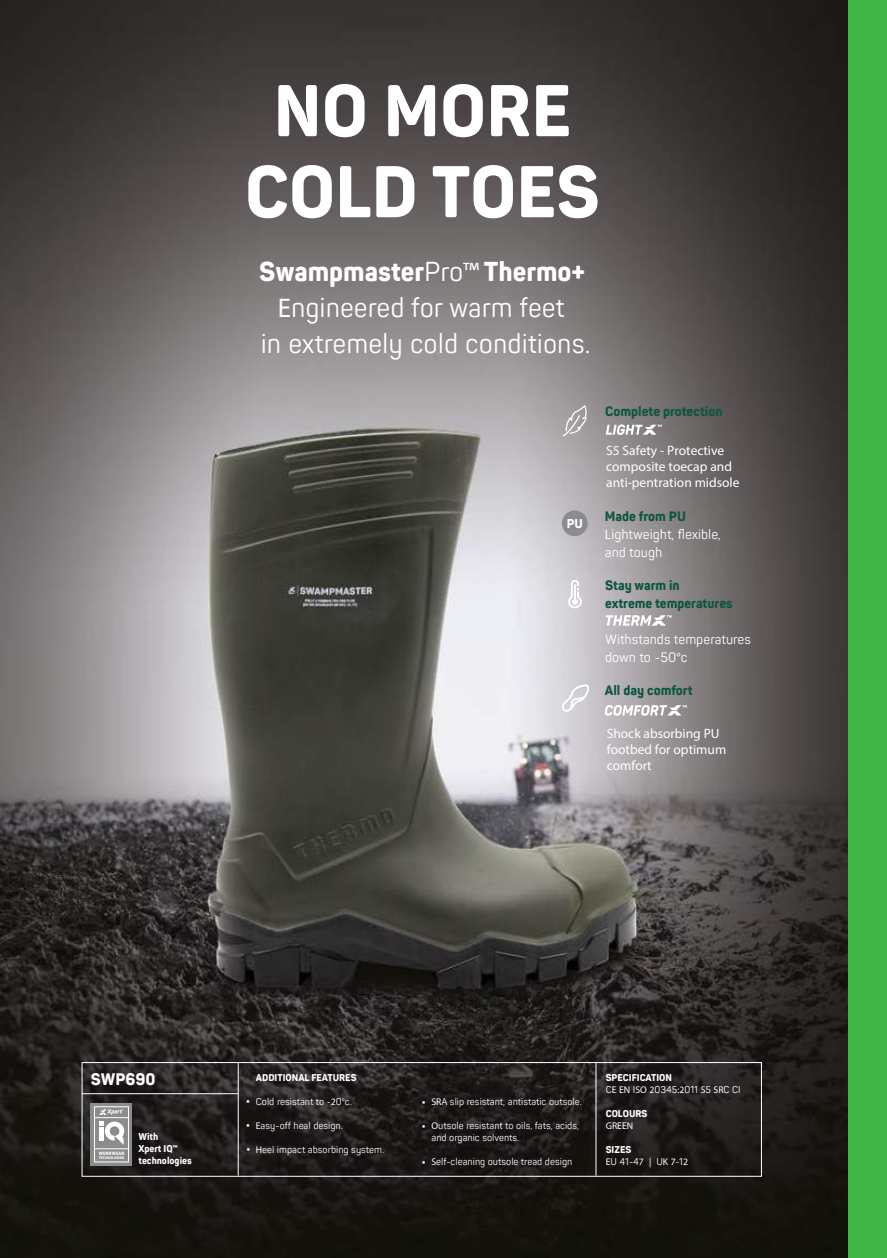
<style>
.page{position:relative;width:887px;height:1258px;background:#fff}
.page>*{position:absolute;margin:0;border:0;box-sizing:border-box;transform-origin:0 0}
.t1{font:800 72px/81px "Panton Narrow";color:#fff;text-align:center}
.t2{font:27px/36px "Panton Narrow";color:#fff;text-align:center}
.t3{font:800 16.5px "Panton Narrow";color:#fff}
.t4{font:13.5px/16.2px "Myriad Pro";color:#fff}
.t5{font:13.5px/18px "Panton Narrow";color:#fff}
.t6{font:800 13.5px/18px "Panton Narrow";color:#0f5640}
.t7{font:800 12.75px "Panton Narrow";color:#fff}
.t8{font:9.75px/12px "Panton Narrow";color:#fff}
.t9{font:800 9.75px/12px "Panton Narrow";color:#fff}
.t10{font:9.75px "Myriad Pro";color:#fff}
.t11{font:800 4.65px "Panton Narrow";color:#fff}
.t12{font:800 3.6px "Panton Narrow";color:#fff}
.s1{font-weight:800}
.s2{font-family:"Myriad Pro"}
.s3{font-weight:800;color:#0f5640}
.s4{font-weight:400}
.s5{font-family:"Myriad Pro";font-weight:400}
</style>
<div class="page">
<div style="left:847px;top:0;width:40px;height:1258px;background:#41b546"></div>
<img style="left:0;top:0;width:847px;height:1258px">
<div style="left:82px;top:1062px;width:680px;height:114px;border:1px solid #fff"></div>
<hr style="left:238px;top:1062px;width:1px;height:113px;background:#fff">
<hr style="left:595px;top:1062px;width:1px;height:113px;background:#fff">
<hr style="left:82px;top:1093px;width:156px;height:1px;background:#fff">
<div style="left:91px;top:1103px;width:41px;height:62px;background:#8b8d8d"></div>
<svg style="left:94px;top:1106px;width:35px;height:57px"></svg>
<div style="left:562px;top:510px;width:26px;height:26px;background:#8b8c8d;border-radius:50%"></div>
<svg style="left:606px;top:424px;width:56px;height:11px"></svg>
<svg style="left:561px;top:405px;width:26px;height:32px"></svg>
<svg style="left:568px;top:580px;width:14px;height:28px"></svg>
<svg style="left:606px;top:615px;width:65px;height:11px"></svg>
<svg style="left:604px;top:705px;width:83px;height:11px"></svg>
<svg style="left:562px;top:685px;width:27px;height:26px"></svg>
<h1 class="t1" style="left:245px;top:70px;width:356px">NO MORE<br>COLD TOES</h1>
<h2 class="t2" style="left:259px;top:256px;width:333px"><span class="s1">Swampmaster</span>Pro<span class="s2">™</span> <span class="s1">Thermo+<br></span><span class="s2">E</span>ngineered for warm feet<br>in extremely cold conditions.</h2>
<h3 class="t7" style="left:567px;top:515px;width:18px">PU</h3>
<h3 class="t6" style="left:605px;top:402px;width:119px">Complete protection</h3>
<h3 class="t4" style="left:606px;top:442px;width:135px">S5 Safety - Protective composite toecap and anti-pentration midsole</h3>
<h3 class="t5" style="left:605px;top:508px;width:118px"><span class="s3">Made from PU<br></span><span class="s2">L</span>ightweight, flexible, and tough</h3>
<h3 class="t6" style="left:605px;top:575px;width:129px">Stay warm in<br>extreme temperatures</h3>
<h3 class="t5" style="left:605px;top:631px;width:147px">Withstands temperatures down to -50<span class="s2">°</span>c</h3>
<h3 class="t6" style="left:605px;top:681px;width:89px">All day comfort</h3>
<h3 class="t4" style="left:607px;top:725px;width:121px">Shock absorbing PU footbed for optimum comfort</h3>
<h3 class="t3" style="left:91px;top:1068px;width:66px">SWP690</h3>
<p class="t11" style="left:99px;top:1150px;width:27px">WORKWEAR</p>
<p class="t12" style="left:99px;top:1155px;width:27px">TECHNOLOGIES</p>
<p class="t9" style="left:138px;top:1130px;width:55px">With<br>Xpert IQ™ technologies</p>
<p class="t9" style="left:256px;top:1071px;width:102px">ADDITIONAL FEATURES</p>
<p class="t8" style="left:256px;top:1096px;width:97px">Cold resistant to -<span class="s2">2</span>0<span class="s2">°</span>c.</p>
<p class="t8" style="left:256px;top:1120px;width:88px"><span class="s2">E</span>asy-off heal design.</p>
<p class="t8" style="left:256px;top:1144px;width:130px"><span class="s2">H</span>eel impact absorbing system.</p>
<p class="t9" style="left:246px;top:1094px;width:5px">•</p>
<p class="t9" style="left:246px;top:1118px;width:5px">•</p>
<p class="t9" style="left:247px;top:1142px;width:5px">•</p>
<p class="t8" style="left:431px;top:1096px;width:152px"><span class="s2">SR</span>A slip resistant, antistatic outsole.</p>
<p class="t8" style="left:431px;top:1120px;width:149px"><span class="s2">O</span>utsole resistant to oils, fats, acids, and organic solvents.</p>
<p class="t8" style="left:431px;top:1156px;width:142px"><span class="s2">S</span>elf-cleaning outsole tread design</p>
<p class="t9" style="left:422px;top:1095px;width:5px">•</p>
<p class="t9" style="left:422px;top:1119px;width:5px">•</p>
<p class="t9" style="left:422px;top:1155px;width:5px">•</p>
<p class="t9" style="left:606px;top:1071px;width:137px">SPECIFICATION<br><span class="s4">C</span><span class="s5">E EN</span> <span class="s4">I</span><span class="s5">SO 2</span><span class="s4">0345</span><span class="s5">:2</span><span class="s4">011</span> <span class="s5">S</span><span class="s4">5</span> <span class="s5">SR</span><span class="s4">C CI</span></p>
<p class="t9" style="left:606px;top:1107px;width:43px">COLOURS</p>
<p class="t10" style="left:606px;top:1119px;width:29px">GREEN</p>
<p class="t8" style="left:606px;top:1144px;width:84px"><span class="s1">SIZES<br></span><span class="s2">E</span>U 41-4<span class="s2">7 |</span> U<span class="s2">K 7</span>-1<span class="s2">2</span></p>
</div>
